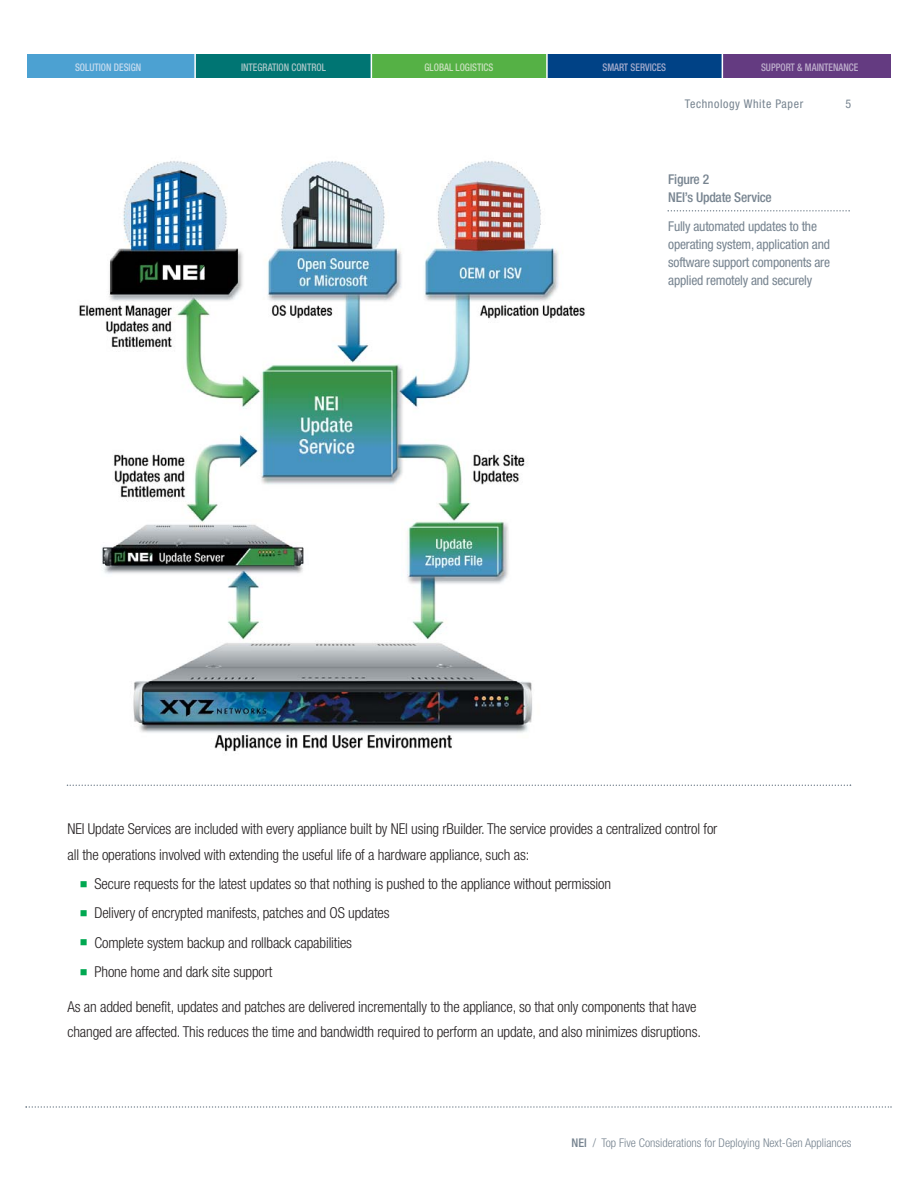
<style>
.page{position:relative;width:918px;height:1188px;background:#fff}
.page>*{position:absolute;margin:0;border:0;box-sizing:border-box;transform-origin:0 0}
.t1{font:300 condensed 15px/29.2px "Helvetica Neue";letter-spacing:-.01em;color:#231f20}
.t2{font:condensed 13.5px/18px "Helvetica Neue";letter-spacing:-.015em;color:#778490}
.t3{font:500 condensed 13.5px/18px "Helvetica Neue";letter-spacing:-.015em;color:#778490}
.t4{font:300 condensed 12px "Helvetica Neue";color:#778490}
.t5{font:condensed 12px "Helvetica Neue";letter-spacing:.05em;color:#778490}
.t6{font:500 condensed 10.5px "Helvetica Neue";color:#bfb0cd;scale:.9 1}
.t7{font:500 condensed 10.5px "Helvetica Neue";color:#acc7c8;scale:.9 1}
.t8{font:500 condensed 10.5px "Helvetica Neue";color:#c9e1be;scale:.9 1}
.t9{font:500 condensed 10.5px "Helvetica Neue";color:#c6dbee;scale:.9 1}
.t10{font:500 condensed 10.5px "Helvetica Neue";color:#a7adcd;scale:.9 1}
.s1{font-weight:500}
</style>
<div class="page">
<div style="left:27px;top:54px;width:168px;height:24px;background:#4ca1d2"></div>
<svg style="left:25px;top:1106px;width:867px;height:2px"></svg>
<div style="left:371px;top:54px;width:176px;height:24px;background:#55b145"></div>
<div style="left:547px;top:54px;width:175px;height:24px;background:#004286"></div>
<div style="left:722px;top:54px;width:169px;height:24px;background:#643b81"></div>
<hr style="left:546px;top:53px;width:2px;height:26px;background:#fff">
<svg style="left:722px;top:54px;width:1px;height:24px"></svg>
<div style="left:195px;top:54px;width:176px;height:24px;background:#007573"></div>
<hr style="left:194px;top:52px;width:2px;height:28px;background:#fff">
<svg style="left:371px;top:54px;width:1px;height:24px"></svg>
<svg style="left:67px;top:785px;width:784px;height:1px"></svg>
<img style="left:79px;top:161px;width:506px;height:591px">
<svg style="left:668px;top:210px;width:182px;height:2px"></svg>
<p class="t9" style="left:75px;top:63px;width:75px">SOLUTION DESIGN</p>
<p class="t7" style="left:241px;top:63px;width:96px">INTEGRATION CONTROL</p>
<p class="t8" style="left:425px;top:63px;width:78px">GLOBAL LOGISTICS</p>
<p class="t10" style="left:602px;top:63px;width:72px">SMART SERVICES</p>
<p class="t6" style="left:761px;top:63px;width:110px">SUPPORT &amp; MAINTENANCE</p>
<p class="t5" style="left:685px;top:100px;width:120px">Technology White Paper</p>
<p class="t5" style="left:845px;top:100px;width:7px">5</p>
<p class="t3" style="left:668px;top:172px;width:105px">Figure 2<br>NEI’s Update Service</p>
<p class="t2" style="left:668px;top:218px;width:163px">Fully automated updates to the operating system, application and software support components are applied remotely and securely</p>
<p class="t1" style="left:68px;top:817px;width:651px;line-height:25.5px">NEI Update Services are included with every appliance built by NEI using rBuilder. The service provides a centralized control for all the operations involved with extending the useful life of a hardware appliance, such as:</p>
<p class="t1" style="left:94px;top:870px;width:518px">Secure requests for the latest updates so that nothing is pushed to the appliance without permission Delivery of encrypted manifests, patches and OS updates<br>Complete system backup and rollback capabilities<br>Phone home and dark site support</p>
<p class="t1" style="left:68px;top:995px;width:635px;line-height:25.5px">As an added benefit, updates and patches are delivered incrementally to the appliance, so that only components that have changed are affected. This reduces the time and bandwidth required to perform an update, and also minimizes disruptions.</p>
<p class="t4" style="left:572px;top:1139px;width:281px"><span class="s1">NEI</span> / Top Five Considerations for Deploying Next-Gen Appliances</p>
</div>
